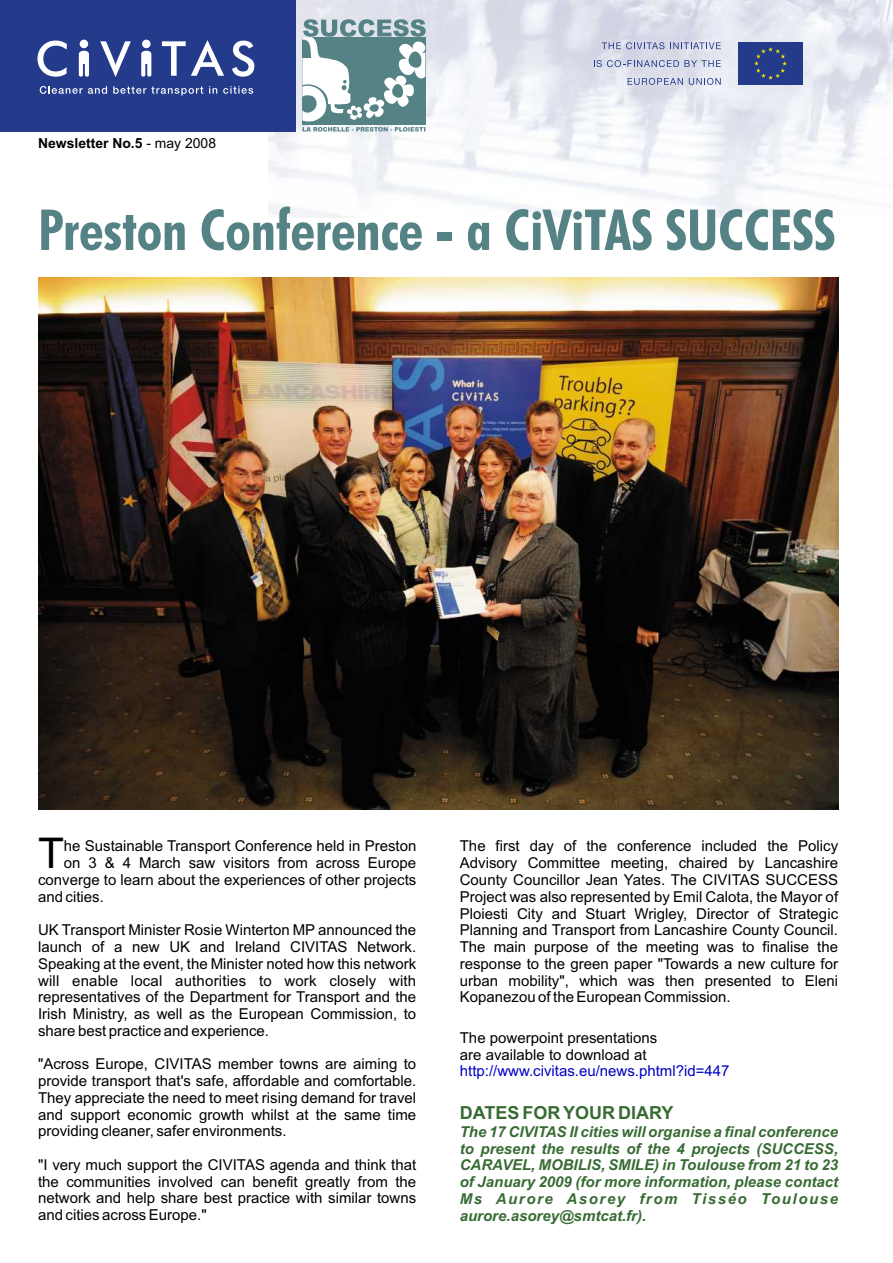
<style>
.page{position:relative;width:893px;height:1263px;background:#fff}
.page>*{position:absolute;margin:0;border:0;box-sizing:border-box;transform-origin:0 0}
.t1{font:700 condensed 56.55px "Futura BT";color:#548285}
.t2{font:42.45px "Arial";color:#000}
.t3{font:700 18px "Arial";color:#386b33}
.t4{font:15px/16.8px "Arial";color:#000;text-align:justify}
.t5{font:italic 700 15px/16.8px "Arial";letter-spacing:.105em;color:#386b33;text-align:justify}
.t6{font:15px "Arial";color:#0000c4}
.t7{font:700 13.95px "Arial";color:#000}
.s1{font-weight:400}
</style>
<div class="page">
<img style="left:268px;top:0;width:625px;height:217px">
<svg style="left:302px;top:19px;width:125px;height:113px"></svg>
<div style="left:0;top:0;width:295px;height:132px;background:#243b8c"></div>
<svg style="left:37px;top:40px;width:217px;height:37px"></svg>
<svg style="left:40px;top:86px;width:67px;height:8px"></svg>
<svg style="left:113px;top:86px;width:90px;height:10px"></svg>
<svg style="left:209px;top:86px;width:8px;height:8px"></svg>
<svg style="left:223px;top:86px;width:30px;height:8px"></svg>
<div style="left:738px;top:42px;width:65px;height:43px;background:#243b8c"></div>
<svg style="left:754px;top:47px;width:33px;height:33px"></svg>
<svg style="left:628px;top:78px;width:55px;height:7px"></svg>
<svg style="left:689px;top:78px;width:32px;height:7px"></svg>
<svg style="left:594px;top:60px;width:127px;height:7px"></svg>
<svg style="left:602px;top:42px;width:119px;height:7px"></svg>
<img style="left:38px;top:277px;width:800px;height:533px">
<p class="t7" style="left:38px;top:138px;width:180px">Newsletter No.5 <span class="s1">- may 2008</span></p>
<h1 class="t1" style="left:38px;top:207px;width:799px">Preston Conference - a CiViTAS SUCCESS</h1>
<h2 class="t2" style="left:38px;top:837px;width:27px">T</h2>
<p class="t4" style="left:64px;top:839px;width:354px">he Sustainable Transport Conference held in Preston</p>
<p class="t4" style="left:38px;top:856px;width:380px;text-indent:26px">on 3 &amp; 4 March saw visitors from across Europe converge to learn about the experiences of other projects and cities.</p>
<p class="t4" style="left:38px;top:923px;width:380px">UK Transport Minister Rosie Winterton MP announced the launch of a new UK and Ireland CIVITAS Network.<br>Speaking at the event, the Minister noted how this network will enable local authorities to work closely with representatives of the Department for Transport and the Irish Ministry, as well as the European Commission, to share best practice and experience.</p>
<p class="t4" style="left:38px;top:1057px;width:380px">"Across Europe, CIVITAS member towns are aiming to provide transport that's safe, affordable and comfortable.<br>They appreciate the need to meet rising demand for travel and support economic growth whilst at the same time providing cleaner, safer environments.</p>
<p class="t4" style="left:38px;top:1157px;width:380px">"I very much support the CIVITAS agenda and think that the communities involved can benefit greatly from the network and help share best practice with similar towns and cities across Europe."</p>
<p class="t4" style="left:460px;top:839px;width:380px">The first day of the conference included the Policy Advisory Committee meeting, chaired by Lancashire County Councillor Jean Yates. The CIVITAS SUCCESS Project was also represented by Emil Calota, the Mayor of Ploiesti City and Stuart Wrigley, Director of Strategic Planning and Transport from Lancashire County Council.<br>The main purpose of the meeting was to finalise the response to the green paper "Towards a new culture for urban mobility", which was then presented to Eleni Kopanezou of the European Commission.</p>
<p class="t4" style="left:460px;top:1030px;width:199px">The powerpoint presentations are available to download at</p>
<p class="t6" style="left:460px;top:1065px;width:271px">http://www.civitas.eu/news.phtml?id=447</p>
<p class="t3" style="left:460px;top:1106px;width:215px">DATES FOR YOUR DIARY</p>
<p class="t5" style="left:460px;top:1124px;width:380px">The 17 CIVITAS II cities will organise a final conference to present the results of the 4 projects (SUCCESS, CARAVEL, MOBILIS, SMILE) in Toulouse from 21 to 23 of January 2009 (for more information, please contact Ms Aurore Asorey from Tisséo Toulouse aurore.asorey@smtcat.fr).</p>
</div>
